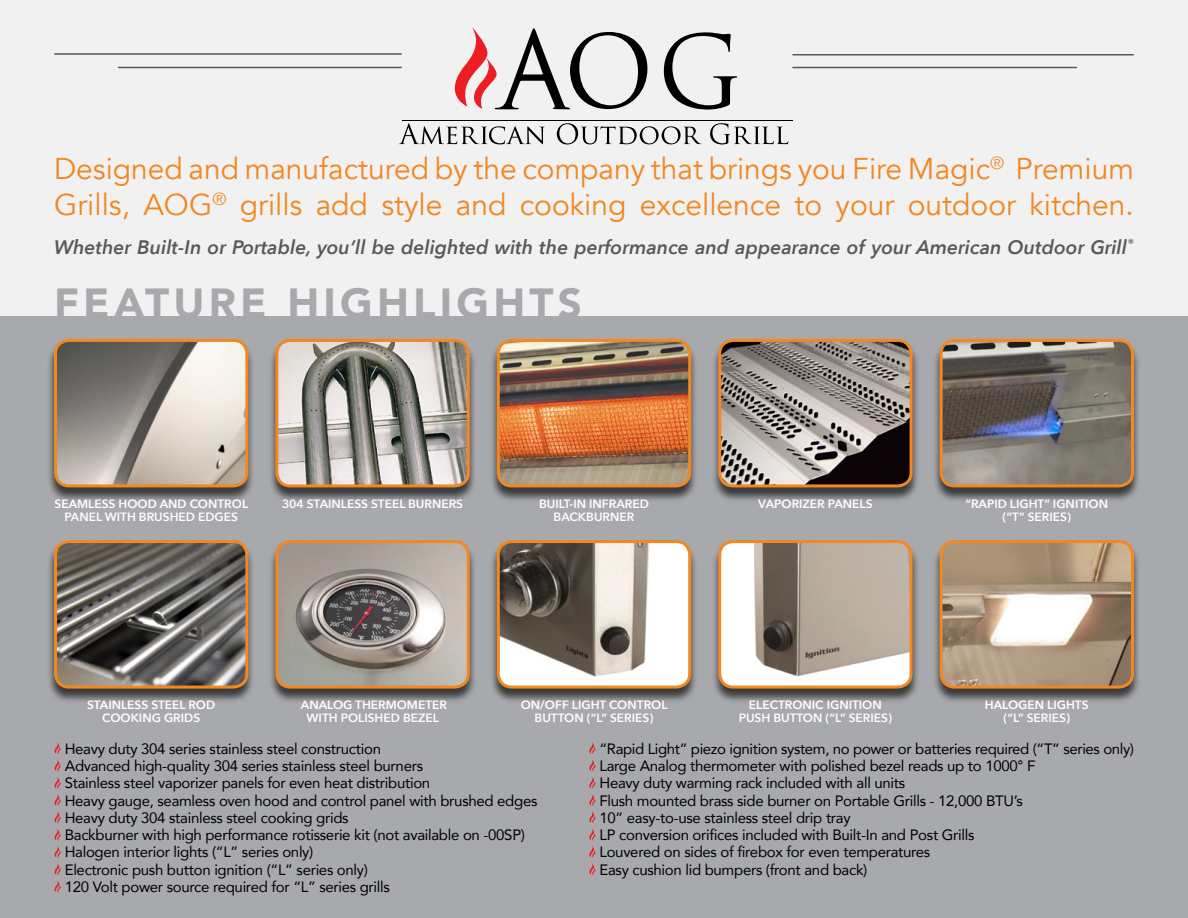
<style>
.page{position:relative;width:1188px;height:918px;background:#fff}
.page>*{position:absolute;margin:0;border:0;box-sizing:border-box;transform-origin:0 0}
.t1{font:900 42px "Avenir";letter-spacing:.1em;color:#a7a9ac}
.t2{font:30px/36px "Avenir";color:#f38720}
.t3{font:italic 600 19.5px "Avenir Next";color:#58595b}
.t4{font:15px/17.2px "Avenir";letter-spacing:-.02em;color:#000}
.t5{font:600 12px/13.5px "Avenir Next";color:#fff;text-align:center}
</style>
<div class="page">
<div style="left:0;top:0;width:1188px;height:323px;background:#f1f1f2"></div>
<svg style="left:399px;top:123px;width:146px;height:21px"></svg>
<svg style="left:557px;top:123px;width:145px;height:21px"></svg>
<svg style="left:710px;top:123px;width:78px;height:21px"></svg>
<hr style="left:402px;top:120px;width:391px;height:1px;background:#000">
<svg style="left:664px;top:32px;width:73px;height:78px"></svg>
<svg style="left:454px;top:28px;width:193px;height:81px"></svg>
<div style="left:0;top:316px;width:1188px;height:602px;background:#a7a9ac"></div>
<hr style="left:55px;top:53px;width:346px;height:2px;background:#58595b">
<hr style="left:793px;top:54px;width:340px;height:2px;background:#58595b">
<hr style="left:118px;top:67px;width:283px;height:1px;background:#58595b">
<hr style="left:793px;top:67px;width:284px;height:1px;background:#58595b">
<svg style="left:54px;top:742px;width:7px;height:29px"></svg>
<svg style="left:54px;top:777px;width:7px;height:46px"></svg>
<svg style="left:54px;top:829px;width:7px;height:63px"></svg>
<svg style="left:589px;top:742px;width:7px;height:29px"></svg>
<svg style="left:589px;top:777px;width:7px;height:46px"></svg>
<svg style="left:589px;top:829px;width:7px;height:46px"></svg>
<div style="left:490px;top:341px;width:208px;height:162px;background:#000;opacity:.65"></div>
<img style="left:498px;top:341px;width:192px;height:145px">
<div style="left:497px;top:339px;width:194px;height:148px;border:3px solid #f38720;border-radius:14px"></div>
<div style="left:711px;top:341px;width:209px;height:162px;background:#000;opacity:.65"></div>
<img style="left:720px;top:341px;width:191px;height:145px">
<div style="left:718px;top:339px;width:195px;height:148px;border:3px solid #f38720;border-radius:14px"></div>
<div style="left:933px;top:341px;width:208px;height:162px;background:#000;opacity:.65"></div>
<img style="left:941px;top:341px;width:191px;height:145px">
<div style="left:940px;top:339px;width:194px;height:148px;border:3px solid #f38720;border-radius:14px"></div>
<div style="left:268px;top:341px;width:209px;height:162px;background:#000;opacity:.65"></div>
<img style="left:277px;top:341px;width:191px;height:145px">
<div style="left:275px;top:339px;width:195px;height:148px;border:3px solid #f38720;border-radius:14px"></div>
<div style="left:47px;top:341px;width:208px;height:162px;background:#000;opacity:.65"></div>
<img style="left:56px;top:341px;width:191px;height:145px">
<div style="left:54px;top:339px;width:194px;height:148px;border:3px solid #f38720;border-radius:14px"></div>
<div style="left:711px;top:542px;width:209px;height:162px;background:#000;opacity:.65"></div>
<img style="left:720px;top:542px;width:191px;height:145px">
<div style="left:718px;top:540px;width:195px;height:149px;border:3px solid #f38720;border-radius:14px"></div>
<div style="left:933px;top:542px;width:208px;height:162px;background:#000;opacity:.65"></div>
<img style="left:941px;top:542px;width:191px;height:145px">
<div style="left:940px;top:540px;width:194px;height:149px;border:3px solid #f38720;border-radius:14px"></div>
<div style="left:490px;top:542px;width:208px;height:162px;background:#000;opacity:.65"></div>
<img style="left:498px;top:542px;width:192px;height:145px">
<div style="left:497px;top:540px;width:194px;height:149px;border:3px solid #f38720;border-radius:14px"></div>
<div style="left:47px;top:542px;width:208px;height:162px;background:#000;opacity:.65"></div>
<img style="left:56px;top:542px;width:191px;height:145px">
<div style="left:54px;top:540px;width:194px;height:149px;border:3px solid #f38720;border-radius:14px"></div>
<div style="left:268px;top:542px;width:209px;height:162px;background:#000;opacity:.65"></div>
<img style="left:277px;top:542px;width:191px;height:145px">
<div style="left:275px;top:540px;width:195px;height:149px;border:3px solid #f38720;border-radius:14px"></div>
<h2 class="t2" style="left:54px;top:151px;width:1081px">Designed and manufactured by the company that brings you Fire Magic<sup>®</sup> Premium<br>Grills, AOG<sup>®</sup> grills add style and cooking excellence to your outdoor kitchen.</h2>
<h3 class="t3" style="left:54px;top:230px;width:1082px">Whether Built-In or Portable, you’ll be delighted with the performance and appearance of your American Outdoor Grill<sup>®</sup></h3>
<h1 class="t1" style="left:54px;top:267px;width:529px">FEATURE HIGHLIGHTS</h1>
<p class="t5" style="left:55px;top:497px;width:195px">SEAMLESS HOOD AND CONTROL</p>
<p class="t5" style="left:282px;top:497px;width:183px">304 STAINLESS STEEL BURNERS</p>
<p class="t5" style="left:64px;top:510px;width:175px">PANEL WITH BRUSHED EDGES</p>
<p class="t5" style="left:539px;top:497px;width:111px">BUILT-IN INFRARED<br>BACKBURNER</p>
<p class="t5" style="left:758px;top:497px;width:116px">VAPORIZER PANELS</p>
<p class="t5" style="left:965px;top:497px;width:144px">“RAPID LIGHT” IGNITION (“T” SERIES)</p>
<p class="t5" style="left:87px;top:698px;width:130px">STAINLESS STEEL ROD<br>COOKING GRIDS</p>
<p class="t5" style="left:301px;top:698px;width:148px">ANALOG THERMOMETER<br>WITH POLISHED BEZEL</p>
<p class="t5" style="left:521px;top:698px;width:148px">ON/OFF LIGHT CONTROL<br>BUTTON (“L” SERIES)</p>
<p class="t5" style="left:739px;top:698px;width:155px">ELECTRONIC IGNITION<br>PUSH BUTTON (“L” SERIES)</p>
<p class="t5" style="left:985px;top:698px;width:105px">HALOGEN LIGHTS (“L” SERIES)</p>
<p class="t4" style="left:65px;top:739px;width:474px">Heavy duty 304 series stainless steel construction<br>Advanced high-quality 304 series stainless steel burners<br>Stainless steel vaporizer panels for even heat distribution<br>Heavy gauge, seamless oven hood and control panel with brushed edges Heavy duty 304 stainless steel cooking grids<br>Backburner with high performance rotisserie kit (not available on -00SP)<br>Halogen interior lights (“L” series only)<br>Electronic push button ignition (“L” series only)<br>120 Volt power source required for “L” series grills</p>
<p class="t4" style="left:600px;top:739px;width:536px">“Rapid Light” piezo ignition system, no power or batteries required (“T” series only)<br>Large Analog thermometer with polished bezel reads up to 1000° F<br>Heavy duty warming rack included with all units<br>Flush mounted brass side burner on Portable Grills - 12,000 BTU’s<br>10” easy-to-use stainless steel drip tray<br>LP conversion orifices included with Built-In and Post Grills<br>Louvered on sides of firebox for even temperatures<br>Easy cushion lid bumpers (front and back)</p>
</div>
